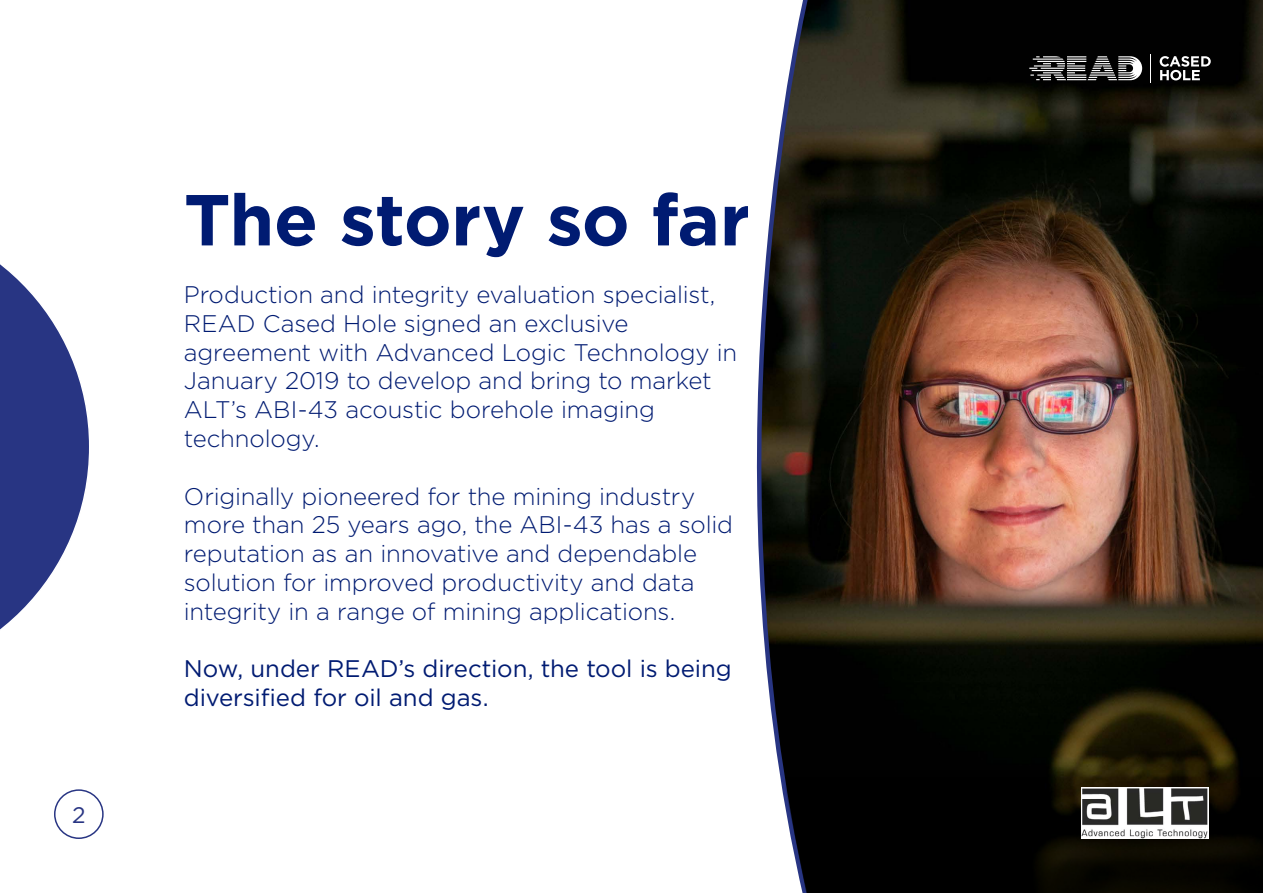
<style>
.page{position:relative;width:1263px;height:893px;background:#fff}
.page>*{position:absolute;margin:0;border:0;box-sizing:border-box;transform-origin:0 0}
.t1{font:700 72px "Gotham";letter-spacing:-.01em;color:#001b72}
.t2{font:300 24px/28.8px "Gotham";letter-spacing:-.005em;color:#001b72}
.t3{font:24px/28.8px "Gotham";letter-spacing:-.005em;color:#001b72}
.t4{font:22.5px "Gotham";color:#283583}
</style>
<div class="page">
<img style="left:756px;top:0;width:507px;height:794px">
<svg style="left:783px;top:778px;width:480px;height:115px;background:#090806"></svg>
<svg style="left:1160px;top:56px;width:51px;height:24px"></svg>
<svg style="left:1150px;top:54px;width:1px;height:29px"></svg>
<svg style="left:1029px;top:56px;width:113px;height:24px;background:#616161"></svg>
<div style="left:54px;top:789px;width:50px;height:50px;border:2px solid #283583;border-radius:50%"></div>
<svg style="left:0;top:264px;width:89px;height:366px"></svg>
<img style="left:1081px;top:787px;width:128px;height:52px">
<p class="t4" style="left:72px;top:800px;width:15px">2</p>
<h1 class="t1" style="left:184px;top:172px;width:567px">The story so far</h1>
<p class="t2" style="left:184px;top:279px;width:555px">Production and integrity evaluation specialist, READ Cased Hole signed an exclusive agreement with Advanced Logic Technology in January 2019 to develop and bring to market ALT’s ABI-43 acoustic borehole imaging technology.</p>
<p class="t2" style="left:184px;top:481px;width:551px">Originally pioneered for the mining industry more than 25 years ago, the ABI-43 has a solid reputation as an innovative and dependable solution for improved productivity and data integrity in a range of mining applications.</p>
<p class="t3" style="left:184px;top:654px;width:549px">Now, under READ’s direction, the tool is being diversified for oil and gas.</p>
</div>
